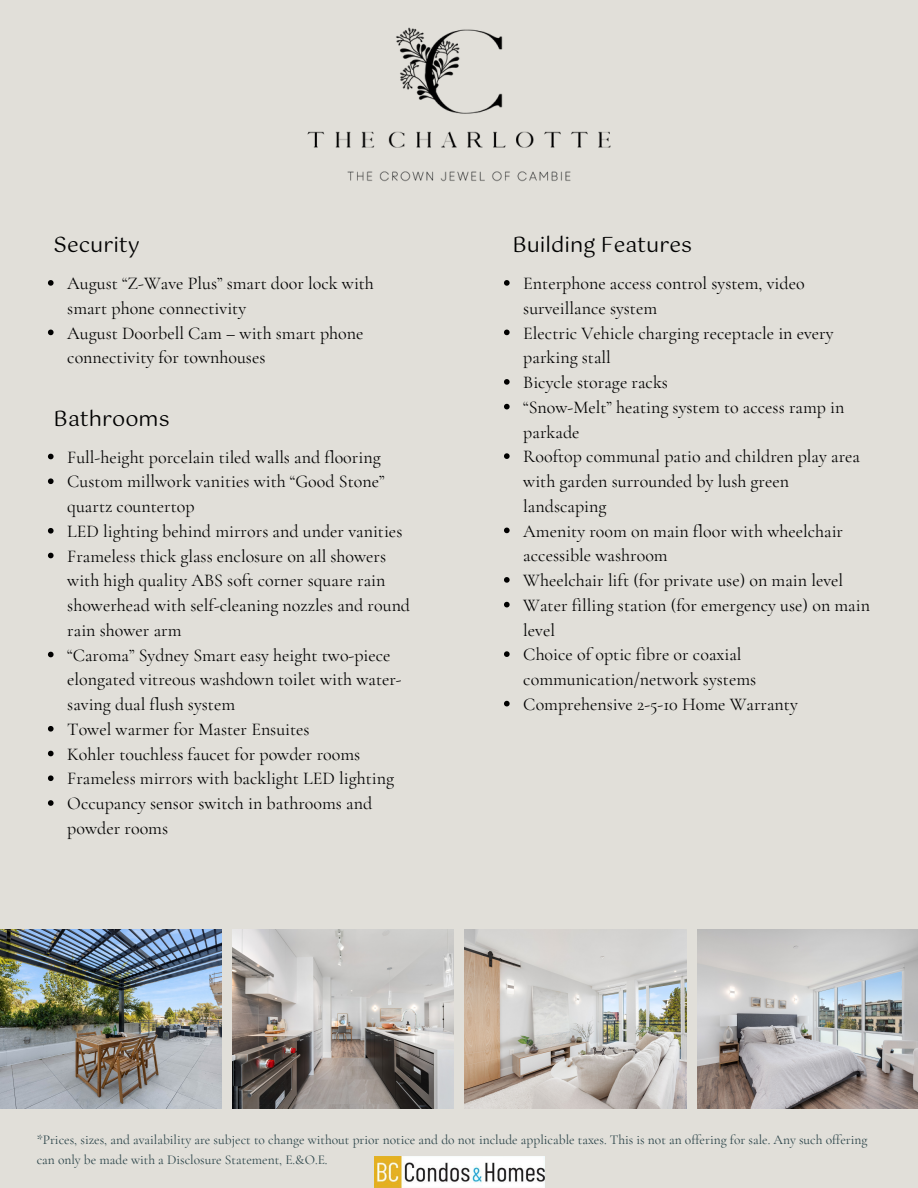
<style>
.page{position:relative;width:918px;height:1188px;background:#e1dfd9}
.page>*{position:absolute;margin:0;border:0;box-sizing:border-box;transform-origin:0 0}
.t1{font:21px "Gotu";color:#010101}
.t2{font:18px/24.8px "Cormorant Garamond";color:#010101}
.t3{font:13.5px/20.2px "Cormorant Garamond";color:#2a4348}
</style>
<div class="page">
<img style="left:0;top:929px;width:222px;height:179px">
<img style="left:233px;top:929px;width:220px;height:179px">
<img style="left:465px;top:929px;width:221px;height:179px">
<img style="left:698px;top:929px;width:220px;height:179px">
<img style="left:307px;top:27px;width:304px;height:155px">
<svg style="left:504px;top:280px;width:6px;height:6px"></svg>
<svg style="left:504px;top:330px;width:6px;height:5px"></svg>
<svg style="left:504px;top:379px;width:6px;height:6px"></svg>
<svg style="left:504px;top:404px;width:6px;height:5px"></svg>
<svg style="left:504px;top:453px;width:6px;height:6px"></svg>
<svg style="left:504px;top:528px;width:6px;height:5px"></svg>
<svg style="left:504px;top:577px;width:6px;height:6px"></svg>
<svg style="left:504px;top:602px;width:6px;height:5px"></svg>
<svg style="left:504px;top:651px;width:6px;height:6px"></svg>
<svg style="left:504px;top:701px;width:6px;height:5px"></svg>
<svg style="left:48px;top:454px;width:6px;height:5px"></svg>
<svg style="left:48px;top:478px;width:6px;height:6px"></svg>
<svg style="left:48px;top:528px;width:6px;height:6px"></svg>
<svg style="left:48px;top:553px;width:6px;height:5px"></svg>
<svg style="left:48px;top:652px;width:6px;height:5px"></svg>
<svg style="left:48px;top:726px;width:6px;height:6px"></svg>
<svg style="left:48px;top:751px;width:6px;height:5px"></svg>
<svg style="left:48px;top:775px;width:6px;height:6px"></svg>
<svg style="left:48px;top:800px;width:6px;height:6px"></svg>
<svg style="left:48px;top:280px;width:6px;height:6px"></svg>
<svg style="left:48px;top:330px;width:6px;height:5px"></svg>
<img style="left:374px;top:1156px;width:170px;height:32px">
<p class="t1" style="left:54px;top:232px;width:88px">Security</p>
<p class="t2" style="left:67px;top:271px;width:308px">August “Z-Wave Plus” smart door lock with smart phone connectivity</p>
<p class="t2" style="left:67px;top:320px;width:298px">August Doorbell Cam – with smart phone connectivity for townhouses</p>
<p class="t1" style="left:54px;top:407px;width:117px">Bathrooms</p>
<p class="t2" style="left:67px;top:445px;width:315px">Full-height porcelain tiled walls and flooring</p>
<p class="t2" style="left:67px;top:469px;width:319px">Custom millwork vanities with “Good Stone” quartz countertop</p>
<p class="t2" style="left:67px;top:519px;width:337px">LED lighting behind mirrors and under vanities</p>
<p class="t2" style="left:67px;top:544px;width:344px">Frameless thick glass enclosure on all showers with high quality ABS soft corner square rain showerhead with self-cleaning nozzles and round rain shower arm</p>
<p class="t2" style="left:67px;top:643px;width:336px">“Caroma” Sydney Smart easy height two-piece elongated vitreous washdown toilet with water&shy;saving dual flush system</p>
<p class="t2" style="left:67px;top:717px;width:244px">Towel warmer for Master Ensuites</p>
<p class="t2" style="left:67px;top:742px;width:295px">Kohler touchless faucet for powder rooms</p>
<p class="t2" style="left:67px;top:766px;width:328px">Frameless mirrors with backlight LED lighting</p>
<p class="t2" style="left:67px;top:791px;width:307px">Occupancy sensor switch in bathrooms and powder rooms</p>
<p class="t1" style="left:512px;top:232px;width:181px">Building Features</p>
<p class="t2" style="left:523px;top:271px;width:283px">Enterphone access control system, video surveillance system</p>
<p class="t2" style="left:523px;top:320px;width:312px">Electric Vehicle charging receptacle in every parking stall</p>
<p class="t2" style="left:523px;top:370px;width:146px">Bicycle storage racks</p>
<p class="t2" style="left:523px;top:395px;width:323px">“Snow-Melt” heating system to access ramp in parkade</p>
<p class="t2" style="left:523px;top:444px;width:338px">Rooftop communal patio and children play area with garden surrounded by lush green landscaping</p>
<p class="t2" style="left:523px;top:518px;width:321px">Amenity room on main floor with wheelchair accessible washroom</p>
<p class="t2" style="left:523px;top:568px;width:321px">Wheelchair lift (for private use) on main level</p>
<p class="t2" style="left:523px;top:593px;width:348px">Water filling station (for emergency use) on main level</p>
<p class="t2" style="left:523px;top:642px;width:234px">Choice of optic fibre or coaxial communication/network systems</p>
<p class="t2" style="left:523px;top:692px;width:276px">Comprehensive 2-5-10 Home Warranty</p>
<p class="t3" style="left:37px;top:1130px;width:832px">*Prices, sizes, and availability are subject to change without prior notice and do not include applicable taxes. This is not an offering for sale. Any such offering can only be made with a Disclosure Statement, E.&amp;O.E.</p>
</div>
